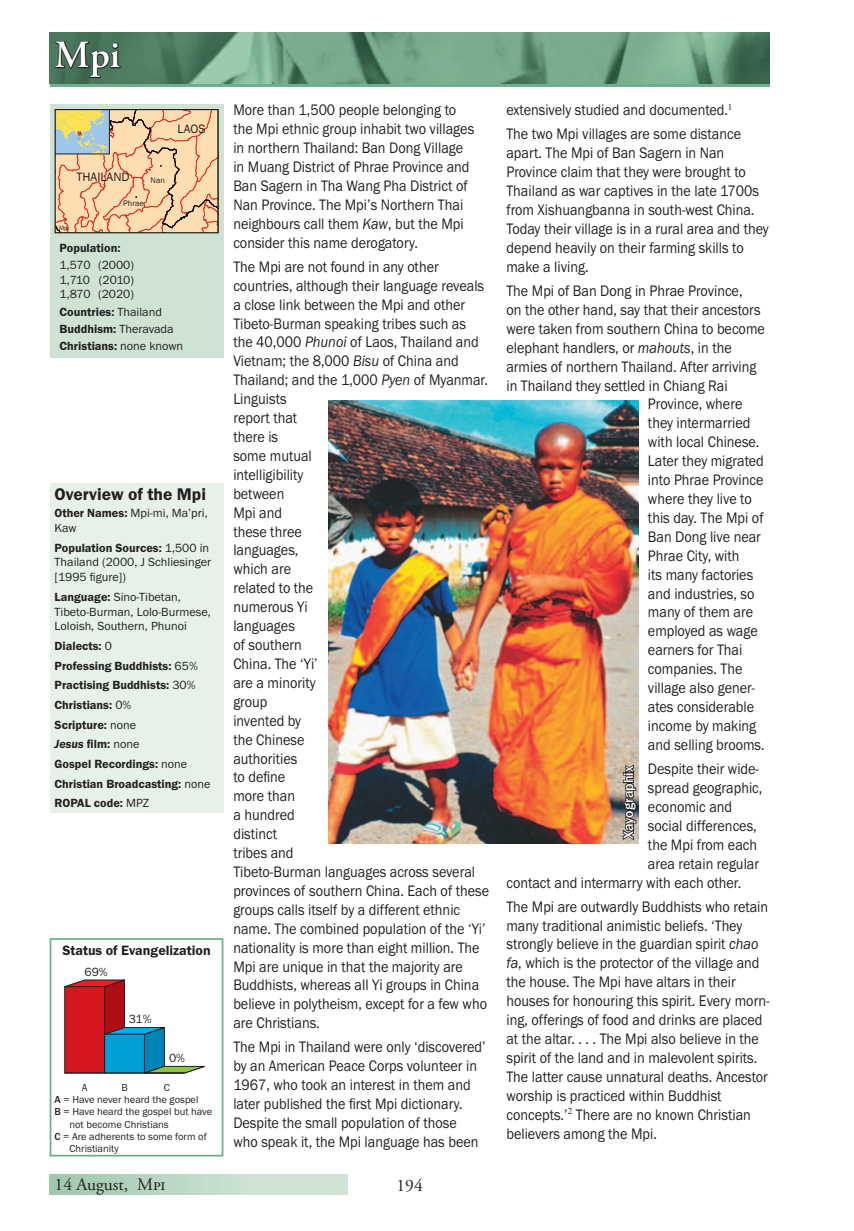
<style>
.page{position:relative;width:854px;height:1231px;background:#fff}
.page>*{position:absolute;margin:0;border:0;box-sizing:border-box;transform-origin:0 0}
.t1{font:600 38.5px "Adobe Garamond Pro";color:#fff}
.t2{font:600 17.5px "Franklin Gothic";color:#231f20}
.t3{font:17.5px "Adobe Garamond Pro";color:#231f20}
.t4{font:15.75px/18.9px "Franklin Gothic";color:#231f20;scale:.9 1}
.t5{font:600 14px "Franklin Gothic";color:#231f20}
.t6{font:500 14px "Franklin Gothic";color:#fff}
.t7{font:12.42px "Franklin Gothic";letter-spacing:.005em;color:#231f20}
.t8{font:600 12.25px/19.6px "Franklin Gothic";color:#231f20}
.t9{font:12.25px/14.7px "Franklin Gothic";color:#231f20}
.t10{font:10.5px "Franklin Gothic";color:#231f20}
.t11{font:8.22px "Franklin Gothic";color:#231f20}
.t12{font:6.3px "Franklin Gothic";color:#231f20}
.s1{font-weight:400}
.s2{font-weight:600}
.s3{font-style:italic}
.s4{font-weight:500}
</style>
<div class="page">
<div style="left:50px;top:104px;width:173px;height:253px;background:#cfe3d5"></div>
<svg style="left:57px;top:111px;width:159px;height:120px;background:#edcaa1"></svg>
<div style="left:55px;top:109px;width:163px;height:124px;border:1px solid #231f20"></div>
<div style="left:50px;top:483px;width:173px;height:329px;background:#e5f1e9"></div>
<div style="left:50px;top:1174px;width:297px;height:20px;background:linear-gradient(to right,#a3cab0,#dae9de)"></div>
<svg style="left:64px;top:979px;width:141px;height:94px"></svg>
<div style="left:50px;top:938px;width:173px;height:218px;border:2px solid #6eb089"></div>
<img style="left:328px;top:401px;width:309px;height:442px">
<svg style="left:621px;top:763px;width:18px;height:78px"></svg>
<hr style="left:64px;top:1072px;width:120px;height:1px;background:#231f20">
<hr style="left:50px;top:84px;width:719px;height:3px;background:#6eb089">
<img style="left:50px;top:32px;width:719px;height:6px">
<svg style="left:50px;top:38px;width:719px;height:46px;background:#67977a"></svg>
<h1 class="t1" style="left:55px;top:33px;width:67px">Mpi</h1>
<p class="t7" style="left:177px;top:121px;width:30px">LAOS</p>
<p class="t7" style="left:76px;top:169px;width:55px">THAILAND</p>
<p class="t11" style="left:150px;top:175px;width:16px">Nan</p>
<p class="t12" style="left:59px;top:223px;width:11px">Mpi</p>
<p class="t11" style="left:123px;top:198px;width:22px">Phrae</p>
<p class="t8" style="left:60px;top:238px;width:62px">Population:</p>
<p class="t9" style="left:60px;top:257px;width:76px;text-align:justify">1,570 (2000)<br>1,710 (2010)<br>1,870 (2020)</p>
<p class="t8" style="left:60px;top:303px;width:125px;line-height:17.2px">Countries: <span class="s1">Thailand<br></span>Buddhism: <span class="s1">Theravada<br></span>Christians: <span class="s1">none known</span></p>
<p class="t2" style="left:55px;top:484px;width:153px">Overview of the Mpi</p>
<p class="t9" style="left:55px;top:505px;width:155px"><span class="s2">Other Names:</span> Mpi-mi, Ma’pri,<br>Kaw</p>
<p class="t9" style="left:55px;top:540px;width:158px"><span class="s2">Population Sources:</span> 1,500 in<br>Thailand (2000, J Schliesinger [1995 figure])</p>
<p class="t9" style="left:55px;top:589px;width:158px"><span class="s2">Language:</span> Sino-Tibetan,<br>Tibeto-Burman, Lolo-Burmese,<br>Loloish, Southern, Phunoi</p>
<p class="t8" style="left:55px;top:636px;width:157px">Dialects: <span class="s1">0<br></span>Professing Buddhists: <span class="s1">65%<br></span>Practising Buddhists: <span class="s1">30%<br></span>Christians: <span class="s1">0%<br></span>Scripture: <span class="s1">none<br></span><span class="s3">Jesus</span> film: <span class="s1">none<br></span>Gospel Recordings: <span class="s1">none<br></span>Christian Broadcasting: <span class="s1">none<br></span>ROPAL code: <span class="s1">MPZ</span></p>
<p class="t5" style="left:62px;top:941px;width:150px">Status of Evangelization</p>
<p class="t9" style="left:85px;top:963px;width:25px">69%</p>
<p class="t9" style="left:129px;top:1011px;width:24px">31%</p>
<p class="t9" style="left:169px;top:1050px;width:17px">0%</p>
<p class="t10" style="left:82px;top:1081px;width:7px">A</p>
<p class="t10" style="left:122px;top:1081px;width:8px">B</p>
<p class="t10" style="left:164px;top:1081px;width:8px">C</p>
<p class="t10" style="left:55px;top:1093px;width:145px"><span class="s4">A</span> = Have never heard the gospel</p>
<p class="t10" style="left:55px;top:1105px;width:159px"><span class="s4">B</span> = Have heard the gospel but have</p>
<p class="t10" style="left:69px;top:1117px;width:101px">not become Christians</p>
<p class="t10" style="left:55px;top:1130px;width:154px"><span class="s4">C</span> = Are adherents to some form of</p>
<p class="t10" style="left:69px;top:1142px;width:51px">Christianity</p>
<p class="t3" style="left:55px;top:1173px;width:112px">14 August, MPI</p>
<p class="t4" style="left:233px;top:100px;width:269px">More than 1,500 people belonging to the Mpi ethnic group inhabit two villages in northern Thailand: Ban Dong Village in Muang District of Phrae Province and Ban Sagern in Tha Wang Pha District of Nan Province. The Mpi’s Northern Thai neighbours call them <span class="s3">Kaw</span>, but the Mpi consider this name derogatory.</p>
<p class="t4" style="left:233px;top:257px;width:286px">The Mpi are not found in any other countries, although their language reveals a close link between the Mpi and other<br>Tibeto-Burman speaking tribes such as the 40,000 <span class="s3">Phunoi</span> of Laos, Thailand and<br>Vietnam; the 8,000 <span class="s3">Bisu</span> of China and<br>Thailand; and the 1,000 <span class="s3">Pyen</span> of Myanmar.<br>Linguists<br>report that<br>there is<br>some mutual<br>intelligibility<br>between<br>Mpi and<br>these three<br>languages,<br>which are<br>related to the<br>numerous Yi<br>languages<br>of southern<br>China. The ‘Yi’<br>are a minority<br>group<br>invented by<br>the Chinese<br>authorities<br>to define<br>more than<br>a hundred<br>distinct<br>tribes and<br>Tibeto-Burman languages across several provinces of southern China. Each of these groups calls itself by a different ethnic name. The combined population of the ‘Yi’ nationality is more than eight million. The<br>Mpi are unique in that the majority are<br>Buddhists, whereas all Yi groups in China believe in polytheism, except for a few who are Christians.</p>
<p class="t4" style="left:233px;top:1037px;width:282px">The Mpi in Thailand were only ‘discovered’ by an American Peace Corps volunteer in 1967, who took an interest in them and later published the first Mpi dictionary.<br>Despite the small population of those<br>who speak it, the Mpi language has been</p>
<p class="t3" style="left:396px;top:1174px;width:28px">194</p>
<p class="t4" style="left:506px;top:98px;width:262px;line-height:24.2px">extensively studied and documented.<sup>1<br></sup>The two Mpi villages are some distance</p>
<p class="t4" style="left:506px;top:143px;width:293px">apart. The Mpi of Ban Sagern in Nan Province claim that they were brought to Thailand as war captives in the late 1700s from Xishuangbanna in south-west China.<br>Today their village is in a rural area and they depend heavily on their farming skills to make a living.</p>
<p class="t4" style="left:506px;top:281px;width:264px">The Mpi of Ban Dong in Phrae Province,</p>
<p class="t4" style="left:506px;top:300px;width:284px">on the other hand, say that their ancestors</p>
<p class="t4" style="left:506px;top:319px;width:288px">were taken from southern China to become</p>
<p class="t4" style="left:506px;top:338px;width:252px">elephant handlers, or <span class="s3">mahouts</span>, in the</p>
<p class="t4" style="left:506px;top:357px;width:279px">armies of northern Thailand. After arriving</p>
<p class="t4" style="left:506px;top:375px;width:247px">in Thailand they settled in Chiang Rai</p>
<p class="t4" style="left:647px;top:394px;width:106px">Province, where</p>
<p class="t4" style="left:647px;top:413px;width:115px">they intermarried</p>
<p class="t4" style="left:647px;top:432px;width:125px">with local Chinese.</p>
<p class="t4" style="left:647px;top:451px;width:130px">Later they migrated</p>
<p class="t4" style="left:647px;top:470px;width:130px">into Phrae Province</p>
<p class="t4" style="left:647px;top:489px;width:117px">where they live to</p>
<p class="t4" style="left:647px;top:508px;width:130px">this day. The Mpi of</p>
<p class="t4" style="left:647px;top:527px;width:127px">Ban Dong live near</p>
<p class="t4" style="left:647px;top:546px;width:103px">Phrae City, with</p>
<p class="t4" style="left:647px;top:564px;width:118px">its many factories</p>
<p class="t4" style="left:647px;top:583px;width:120px">and industries, so</p>
<p class="t4" style="left:647px;top:602px;width:118px">many of them are</p>
<p class="t4" style="left:647px;top:621px;width:123px">employed as wage</p>
<p class="t4" style="left:647px;top:640px;width:106px">earners for Thai</p>
<p class="t4" style="left:647px;top:659px;width:106px">companies. The</p>
<p class="t4" style="left:647px;top:678px;width:120px">village also gener-</p>
<p class="t4" style="left:647px;top:697px;width:119px">ates considerable</p>
<p class="t4" style="left:647px;top:716px;width:122px">income by making</p>
<p class="t4" style="left:647px;top:735px;width:131px">and selling brooms.</p>
<p class="t4" style="left:647px;top:759px;width:125px">Despite their wide-</p>
<p class="t4" style="left:647px;top:778px;width:129px">spread geographic,</p>
<p class="t4" style="left:647px;top:796px;width:95px">economic and</p>
<p class="t4" style="left:647px;top:815px;width:122px">social differences,</p>
<p class="t4" style="left:647px;top:834px;width:123px">the Mpi from each</p>
<p class="t4" style="left:647px;top:853px;width:125px">area retain regular</p>
<p class="t4" style="left:506px;top:872px;width:262px">contact and intermarry with each other.</p>
<p class="t4" style="left:506px;top:896px;width:294px">The Mpi are outwardly Buddhists who retain many traditional animistic beliefs. ‘They strongly believe in the guardian spirit <span class="s3">chao fa</span>, which is the protector of the village and the house. The Mpi have altars in their houses for honouring this spirit. Every morn&shy;ing, offerings of food and drinks are placed at the altar. . . . The Mpi also believe in the spirit of the land and in malevolent spirits.<br>The latter cause unnatural deaths. Ancestor worship is practiced within Buddhist concepts.’<sup>2</sup> There are no known Christian believers among the Mpi.</p>
<p class="t6" style="left:619px;top:838px;width:74px;rotate:-90deg">Xayographix</p>
</div>
